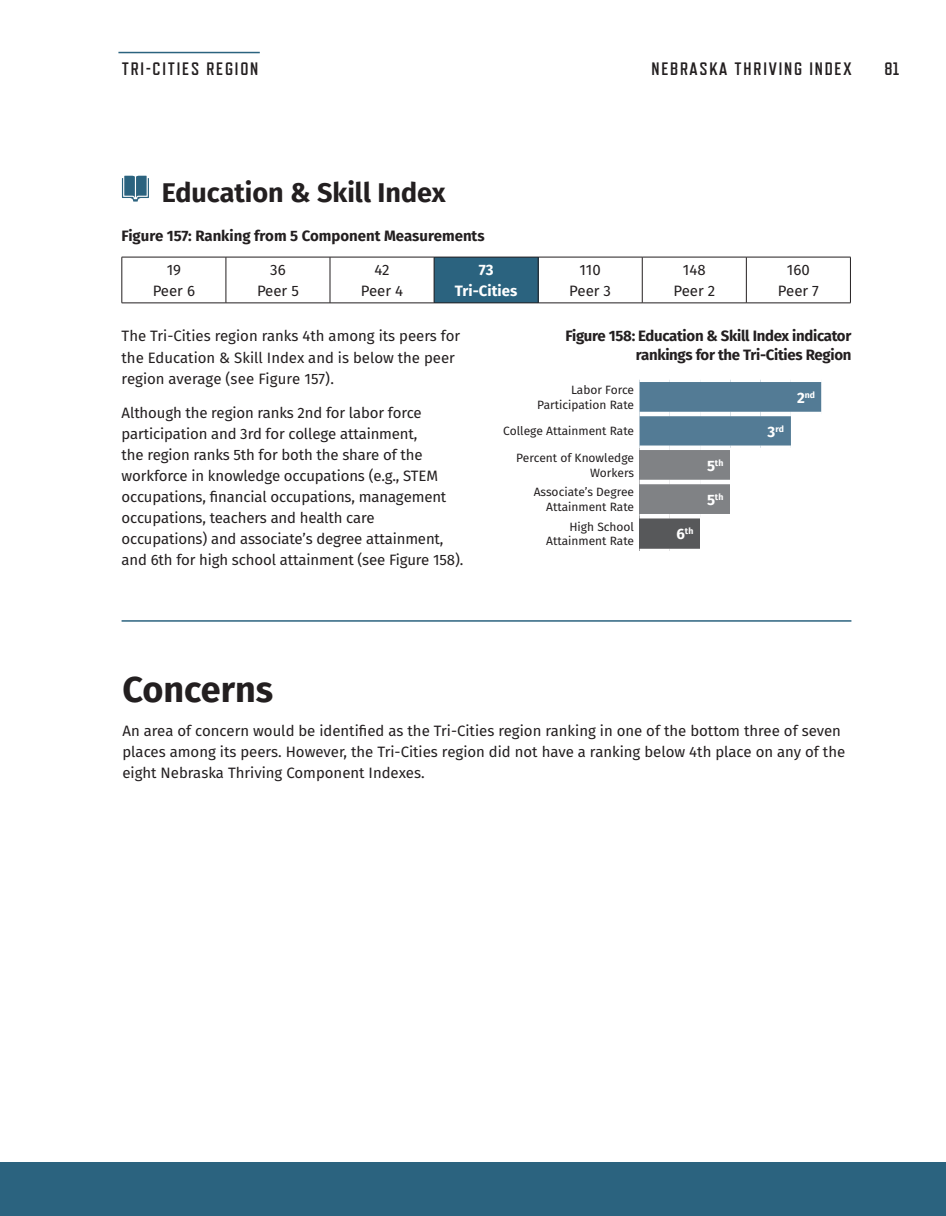
<style>
.page{position:relative;width:946px;height:1216px;background:#fff}
.page>*{position:absolute;margin:0;border:0;box-sizing:border-box;transform-origin:0 0}
.t1{font:700 36px "Fira Sans";color:#231f20}
.t2{font:700 27px "Fira Sans";color:#231f20}
.t3{font:700 18px "Refrigerator Deluxe";letter-spacing:.1em;color:#231f20}
.t4{font:15px/21px "Fira Sans";letter-spacing:-.01em;color:#231f20;text-align:center}
.t5{font:700 15px/18px "Fira Sans";letter-spacing:-.02em;color:#231f20;text-align:right}
.t6{font:700 15px "Fira Sans";color:#231f20}
.t7{font:700 15px/21px "Fira Sans";color:#fff;text-align:center}
.t8{font:12px/14.4px "Fira Sans";color:#231f20;text-align:right}
.t9{font:700 8.7px "Fira Sans";color:#fff}
.s1{font-size:15px}
</style>
<div class="page">
<hr style="left:118px;top:52px;width:142px;height:1px;background:#2b637f">
<div style="left:434px;top:257px;width:104px;height:46px;background:#2b637f"></div>
<hr style="left:122px;top:257px;width:104px;height:1px;background:#231f20">
<hr style="left:121px;top:257px;width:1px;height:45px;background:#231f20">
<hr style="left:225px;top:257px;width:1px;height:45px;background:#231f20">
<hr style="left:122px;top:302px;width:104px;height:1px;background:#231f20">
<hr style="left:226px;top:257px;width:104px;height:1px;background:#231f20">
<hr style="left:330px;top:257px;width:104px;height:1px;background:#231f20">
<hr style="left:329px;top:257px;width:1px;height:45px;background:#231f20">
<hr style="left:434px;top:257px;width:104px;height:1px;background:#231f20">
<hr style="left:433px;top:257px;width:1px;height:45px;background:#231f20">
<hr style="left:538px;top:257px;width:104px;height:1px;background:#231f20">
<hr style="left:537px;top:257px;width:1px;height:45px;background:#231f20">
<hr style="left:642px;top:257px;width:104px;height:1px;background:#231f20">
<hr style="left:641px;top:257px;width:1px;height:45px;background:#231f20">
<hr style="left:746px;top:257px;width:104px;height:1px;background:#231f20">
<hr style="left:745px;top:257px;width:1px;height:45px;background:#231f20">
<hr style="left:849px;top:257px;width:1px;height:45px;background:#231f20">
<hr style="left:226px;top:302px;width:104px;height:1px;background:#231f20">
<hr style="left:330px;top:302px;width:104px;height:1px;background:#231f20">
<hr style="left:434px;top:302px;width:104px;height:1px;background:#231f20">
<hr style="left:538px;top:302px;width:104px;height:1px;background:#231f20">
<hr style="left:642px;top:302px;width:104px;height:1px;background:#231f20">
<hr style="left:746px;top:302px;width:104px;height:1px;background:#231f20">
<svg style="left:122px;top:176px;width:27px;height:25px"></svg>
<svg style="left:639px;top:382px;width:181px;height:63px;background:#61869e"></svg>
<div style="left:639px;top:447px;width:91px;height:69px;background:#808285"></div>
<div style="left:639px;top:516px;width:60px;height:35px;background:#57585a"></div>
<div style="left:639px;top:411px;width:30px;height:5px;background:#fff"></div>
<div style="left:669px;top:411px;width:30px;height:5px;background:#fff"></div>
<div style="left:699px;top:411px;width:31px;height:5px;background:#fff"></div>
<div style="left:730px;top:411px;width:30px;height:5px;background:#fff"></div>
<div style="left:760px;top:411px;width:30px;height:5px;background:#fff"></div>
<div style="left:790px;top:411px;width:30px;height:5px;background:#fff"></div>
<div style="left:639px;top:445px;width:30px;height:5px;background:#fff"></div>
<div style="left:669px;top:445px;width:30px;height:5px;background:#fff"></div>
<div style="left:699px;top:445px;width:31px;height:5px;background:#fff"></div>
<div style="left:639px;top:479px;width:30px;height:5px;background:#fff"></div>
<div style="left:669px;top:479px;width:30px;height:5px;background:#fff"></div>
<div style="left:699px;top:479px;width:31px;height:5px;background:#fff"></div>
<hr style="left:639px;top:514px;width:30px;height:4px;background:#fff">
<hr style="left:669px;top:514px;width:30px;height:4px;background:#fff">
<hr style="left:699px;top:514px;width:31px;height:4px;background:#fff">
<div style="left:639px;top:548px;width:30px;height:5px;background:#fff"></div>
<div style="left:669px;top:548px;width:30px;height:5px;background:#fff"></div>
<hr style="left:121px;top:620px;width:730px;height:1px;background:#2b637f">
<div style="left:0;top:1161px;width:945px;height:54px;background:#2b637f"></div>
<p class="t3" style="left:122px;top:59px;width:138px">TRI-CITIES REGION</p>
<h2 class="t2" style="left:162px;top:169px;width:285px">Education &amp; Skill Index</h2>
<p class="t6" style="left:121px;top:223px;width:364px">Figure 157: Ranking from 5 Component Measurements</p>
<p class="t3" style="left:651px;top:59px;width:201px">NEBRASKA THRIVING INDEX</p>
<p class="t3" style="left:884px;top:59px;width:16px">81</p>
<p class="t4" style="left:153px;top:259px;width:44px">19<br>Peer 6</p>
<p class="t4" style="left:257px;top:259px;width:43px">36<br>Peer 5</p>
<p class="t4" style="left:361px;top:259px;width:44px">42<br>Peer 4</p>
<p class="t7" style="left:455px;top:258px;width:64px">73<br>Tri-Cities</p>
<p class="t4" style="left:569px;top:259px;width:43px">110<br>Peer 3</p>
<p class="t4" style="left:673px;top:259px;width:43px">148<br>Peer 2</p>
<p class="t4" style="left:777px;top:259px;width:42px">160<br>Peer 7</p>
<p class="t4" style="left:121px;top:325px;width:340px;text-align:left">The Tri-Cities region ranks 4th among its peers for the Education &amp; Skill Index and is below the peer region average (see Figure 157).</p>
<p class="t4" style="left:121px;top:402px;width:343px;text-align:left">Although the region ranks 2nd for labor force participation and 3rd for college attainment,<br>the region ranks 5th for both the share of the workforce in knowledge occupations (e.g., STEM occupations, financial occupations, management occupations, teachers and health care occupations) and associate’s degree attainment, and 6th for high school attainment (see Figure 158).</p>
<p class="t5" style="left:565px;top:326px;width:287px">Figure 158: Education &amp; Skill Index indicator rankings for the Tri-Cities Region</p>
<p class="t8" style="left:537px;top:382px;width:98px">Labor Force<br>Participation Rate</p>
<p class="t9" style="left:796px;top:387px;width:19px"><span class="s1">2</span>nd</p>
<p class="t8" style="left:503px;top:423px;width:132px">College Attainment Rate</p>
<p class="t9" style="left:767px;top:421px;width:18px"><span class="s1">3</span>rd</p>
<p class="t8" style="left:516px;top:450px;width:119px">Percent of Knowledge<br>Workers</p>
<p class="t9" style="left:706px;top:455px;width:18px"><span class="s1">5</span>th</p>
<p class="t8" style="left:533px;top:484px;width:102px">Associate’s Degree<br>Attainment Rate</p>
<p class="t9" style="left:706px;top:489px;width:18px"><span class="s1">5</span>th</p>
<p class="t8" style="left:546px;top:519px;width:89px">High School<br>Attainment Rate</p>
<p class="t9" style="left:676px;top:523px;width:18px"><span class="s1">6</span>th</p>
<h1 class="t1" style="left:122px;top:658px;width:152px">Concerns</h1>
<p class="t4" style="left:122px;top:720px;width:724px;text-align:left">An area of concern would be identified as the Tri-Cities region ranking in one of the bottom three of seven places among its peers. However, the Tri-Cities region did not have a ranking below 4th place on any of the eight Nebraska Thriving Component Indexes.</p>
</div>
